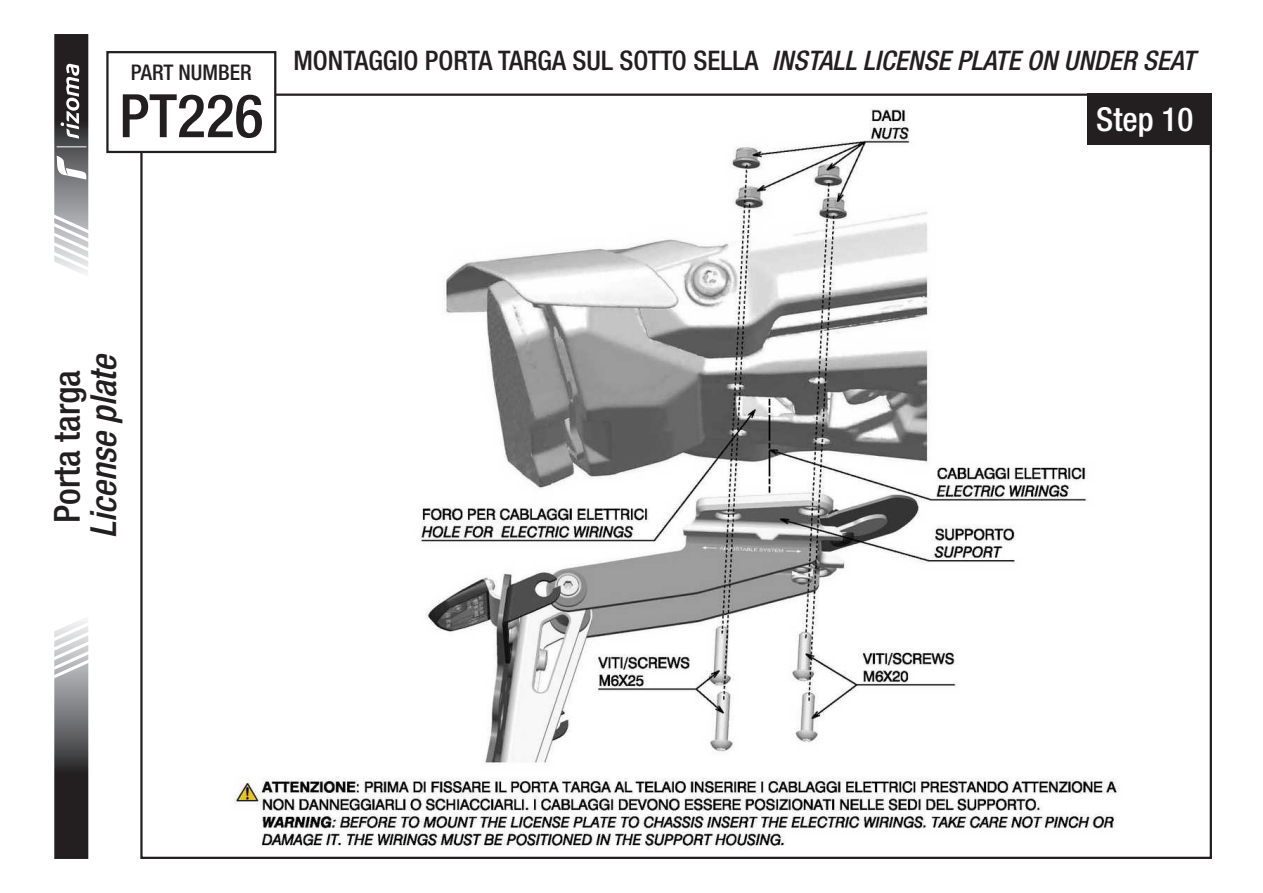
<style>
.page{position:relative;width:1263px;height:893px;background:#fff}
.page>*{position:absolute;margin:0;border:0;box-sizing:border-box;transform-origin:0 0}
.t1{font:500 condensed 60px "Helvetica Neue LT Std";color:#231f20}
.t2{font:italic 500 condensed 36px "Helvetica Neue LT Std";color:#231f20}
.t3{font:500 condensed 36px "Helvetica Neue LT Std";color:#231f20}
.t4{font:500 condensed 33px "Helvetica Neue LT Std";color:#fff}
.t5{font:500 condensed 27px "Helvetica Neue LT Std";color:#231f20}
.t6{font:500 condensed 21.6px "Helvetica Neue LT Std";color:#231f20}
.s1{font-style:italic}
</style>
<div class="page">
<img style="left:217px;top:103px;width:900px;height:745px">
<div style="left:1088px;top:94px;width:124px;height:51px;background:#231f20"></div>
<svg style="left:54px;top:620px;width:35px;height:239px;background:#706f70"></svg>
<svg style="left:54px;top:34px;width:35px;height:240px"></svg>
<div style="left:107px;top:52px;width:168px;height:100px;background:#fff"></div>
<div style="left:106px;top:51px;width:170px;height:102px;border:2px solid #231f20"></div>
<p class="t6" style="left:131px;top:59px;width:122px">PART NUMBER</p>
<h1 class="t1" style="left:119px;top:80px;width:146px">PT226</h1>
<p class="t5" style="left:293px;top:45px;width:903px">MONTAGGIO PORTA TARGA SUL SOTTO SELLA <span class="s1">INSTALL LICENSE PLATE ON UNDER SEAT</span></p>
<p class="t4" style="left:1096px;top:99px;width:99px">Step 10</p>
<h2 class="t2" style="left:82px;top:538px;width:187px;rotate:-90deg">License plate</h2>
<h2 class="t3" style="left:46px;top:523px;width:155px;rotate:-90deg">Porta targa</h2>
</div>
